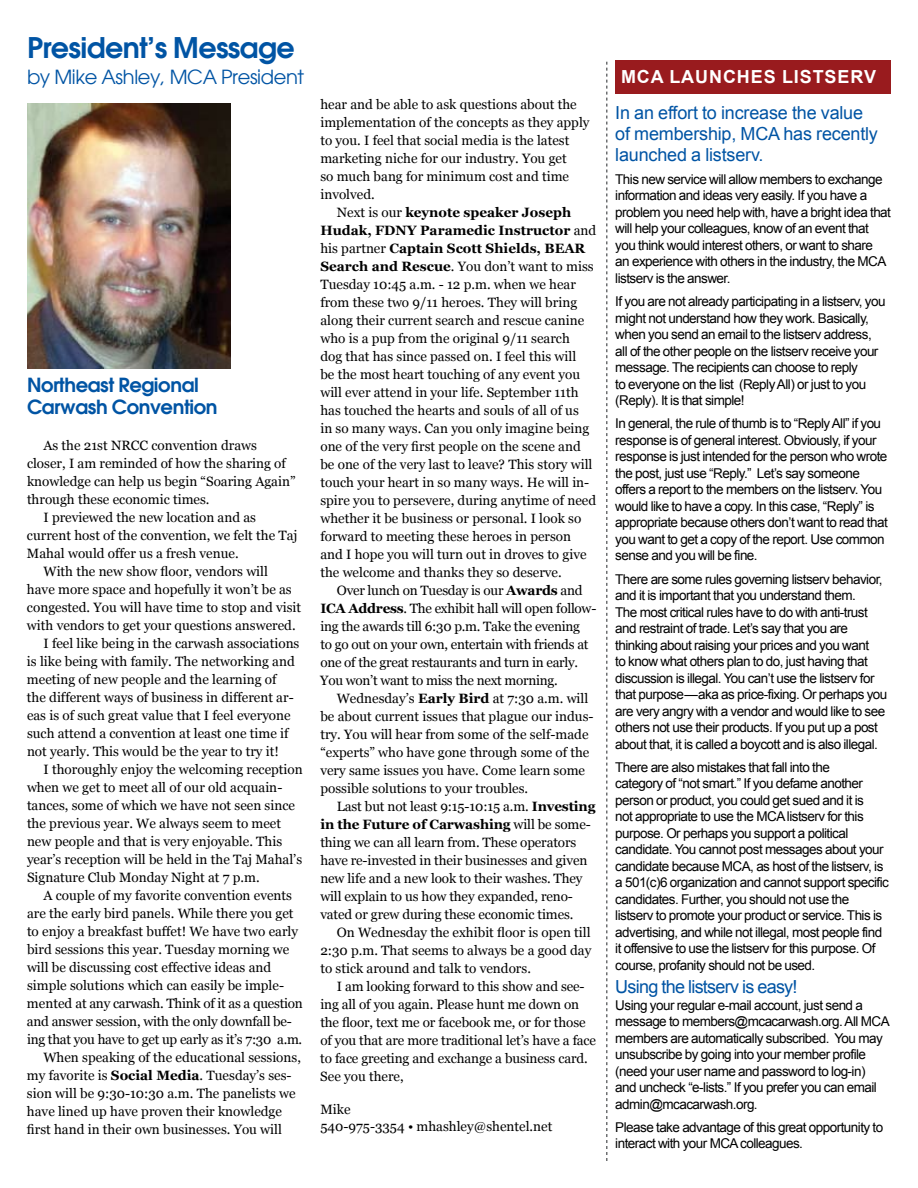
<style>
.page{position:relative;width:918px;height:1188px;background:#fff}
.page>*{position:absolute;margin:0;border:0;box-sizing:border-box;transform-origin:0 0}
.t1{font:600 28.5px "Avant Garde";letter-spacing:-.02em;color:#0054a4}
.t2{font:600 19.5px/22.5px "Avant Garde";letter-spacing:-.02em;color:#0054a4}
.t3{font:19.5px "Avant Garde";letter-spacing:-.02em;color:#0054a4}
.t4{font:18px/21px "Arial";letter-spacing:-.01em;color:#0054a4}
.t5{font:700 18px "Arial";letter-spacing:.05em;color:#fff}
.t6{font:13.5px/18px "Georgia";color:#000}
.t7{font:13.5px/16.5px "Arial";letter-spacing:-.04em;color:#000}
.t8{font:13.5px/18px "Georgia";letter-spacing:-.02em;color:#000}
.s1{font-weight:700}
</style>
<div class="page">
<svg style="left:606px;top:62px;width:2px;height:1099px"></svg>
<div style="left:615px;top:61px;width:275px;height:33px;background:#991b1e"></div>
<img style="left:27px;top:103px;width:203px;height:265px">
<h1 class="t1" style="left:27px;top:29px;width:269px">President’s Message</h1>
<h2 class="t3" style="left:27px;top:65px;width:279px">by Mike Ashley, MCA President</h2>
<h2 class="t2" style="left:27px;top:373px;width:192px">Northeast Regional<br>Carwash Convention</h2>
<p class="t6" style="left:43px;top:436px;width:215px">As the 21st NRCC convention draws</p>
<p class="t6" style="left:27px;top:454px;width:260px">closer, I am reminded of how the sharing of</p>
<p class="t6" style="left:27px;top:472px;width:270px">knowledge can help us begin “Soaring Again”</p>
<p class="t6" style="left:27px;top:490px;width:184px">through these economic times.</p>
<p class="t6" style="left:43px;top:508px;width:214px">I previewed the new location and as</p>
<p class="t6" style="left:27px;top:526px;width:272px">current host of the convention, we felt the Taj</p>
<p class="t6" style="left:27px;top:544px;width:213px">Mahal would offer us a fresh venue.</p>
<p class="t6" style="left:43px;top:562px;width:226px">With the new show floor, vendors will</p>
<p class="t6" style="left:27px;top:580px;width:266px">have more space and hopefully it won’t be as</p>
<p class="t6" style="left:27px;top:598px;width:276px">congested. You will have time to stop and visit</p>
<p class="t6" style="left:27px;top:616px;width:270px">with vendors to get your questions answered.</p>
<p class="t6" style="left:43px;top:634px;width:258px">I feel like being in the carwash associations</p>
<p class="t6" style="left:27px;top:652px;width:269px">is like being with family. The networking and</p>
<p class="t6" style="left:27px;top:670px;width:251px">meeting of new people and the learning of</p>
<p class="t6" style="left:27px;top:688px;width:268px">the different ways of business in different ar-</p>
<p class="t6" style="left:27px;top:706px;width:265px">eas is of such great value that I feel everyone</p>
<p class="t6" style="left:27px;top:724px;width:263px">such attend a convention at least one time if</p>
<p class="t6" style="left:27px;top:742px;width:253px">not yearly. This would be the year to try it!</p>
<p class="t6" style="left:44px;top:760px;width:261px">I thoroughly enjoy the welcoming reception</p>
<p class="t6" style="left:27px;top:778px;width:257px">when we get to meet all of our old acquain-</p>
<p class="t6" style="left:27px;top:796px;width:270px">tances, some of which we have not seen since</p>
<p class="t6" style="left:27px;top:814px;width:256px">the previous year. We always seem to meet</p>
<p class="t6" style="left:27px;top:832px;width:257px">new people and that is very enjoyable. This</p>
<p class="t6" style="left:27px;top:850px;width:277px">year’s reception will be held in the Taj Mahal’s</p>
<p class="t6" style="left:27px;top:868px;width:234px">Signature Club Monday Night at 7 p.m.</p>
<p class="t6" style="left:44px;top:886px;width:250px">A couple of my favorite convention events</p>
<p class="t6" style="left:27px;top:904px;width:268px">are the early bird panels. While there you get</p>
<p class="t6" style="left:27px;top:922px;width:273px">to enjoy a breakfast buffet! We have two early</p>
<p class="t6" style="left:27px;top:940px;width:264px">bird sessions this year. Tuesday morning we</p>
<p class="t6" style="left:27px;top:958px;width:246px">will be discussing cost effective ideas and</p>
<p class="t6" style="left:27px;top:976px;width:259px">simple solutions which can easily be imple-</p>
<p class="t8" style="left:27px;top:994px;width:277px">mented at any carwash. Think of it as a question</p>
<p class="t8" style="left:27px;top:1012px;width:266px">and answer session, with the only downfall be-</p>
<p class="t8" style="left:27px;top:1030px;width:277px">ing that you have to get up early as it’s 7:30 a.m.</p>
<p class="t6" style="left:43px;top:1048px;width:259px">When speaking of the educational sessions,</p>
<p class="t6" style="left:27px;top:1066px;width:266px">my favorite is <span class="s1">Social Media</span>. Tuesday’s ses-</p>
<p class="t6" style="left:27px;top:1084px;width:270px">sion will be 9:30-10:30 a.m. The panelists we</p>
<p class="t6" style="left:27px;top:1102px;width:257px">have lined up have proven their knowledge</p>
<p class="t6" style="left:27px;top:1120px;width:256px">first hand in their own businesses. You will</p>
<p class="t6" style="left:320px;top:96px;width:271px">hear and be able to ask questions about the implementation of the concepts as they apply to you. I feel that social media is the latest marketing niche for our industry. You get<br>so much bang for minimum cost and time involved.</p>
<p class="t6" style="left:320px;top:204px;width:277px;text-indent:16px">Next is our <span class="s1">keynote speaker Joseph Hudak, FDNY Paramedic Instructor</span> and his partner <span class="s1">Captain Scott Shields, BEAR Search and Rescue</span>. You don’t want to miss Tuesday 10:45 a.m. - 12 p.m. when we hear from these two 9/11 heroes. They will bring along their current search and rescue canine who is a pup from the original 9/11 search<br>dog that has since passed on. I feel this will<br>be the most heart touching of any event you will ever attend in your life. September 11th has touched the hearts and souls of all of us<br>in so many ways. Can you only imagine being one of the very first people on the scene and be one of the very last to leave? This story will touch your heart in so many ways. He will in&shy;spire you to persevere, during anytime of need whether it be business or personal. I look so forward to meeting these heroes in person and I hope you will turn out in droves to give the welcome and thanks they so deserve.</p>
<p class="t8" style="left:320px;top:581px;width:278px;text-indent:17px">Over lunch on Tuesday is our <span class="s1">Awards</span> and <span class="s1">ICA Address</span>. The exhibit hall will open follow&shy;ing the awards till 6:30 p.m. Take the evening<br>to go out on your own, entertain with friends at one of the great restaurants and turn in early.<br>You won’t want to miss the next morning.</p>
<p class="t6" style="left:320px;top:690px;width:275px;text-indent:16px">Wednesday’s <span class="s1">Early Bird</span> at 7:30 a.m. will be about current issues that plague our indus&shy;try. You will hear from some of the self-made “experts” who have gone through some of the very same issues you have. Come learn some possible solutions to your troubles.</p>
<p class="t6" style="left:320px;top:797px;width:277px;text-indent:17px">Last but not least 9:15-10:15 a.m. <span class="s1">Investing in the Future of Carwashing</span> will be some&shy;thing we can all learn from. These operators have re-invested in their businesses and given new life and a new look to their washes. They will explain to us how they expanded, reno&shy;vated or grew during these economic times.</p>
<p class="t6" style="left:320px;top:924px;width:273px;text-align:justify;text-indent:16px">On Wednesday the exhibit floor is open till 2:30 p.m. That seems to always be a good day to stick around and talk to vendors.</p>
<p class="t6" style="left:320px;top:977px;width:277px;text-indent:17px">I am looking forward to this show and see&shy;ing all of you again. Please hunt me down on the floor, text me or facebook me, or for those of you that are more traditional let’s have a face to face greeting and exchange a business card.<br>See you there,</p>
<p class="t6" style="left:320px;top:1101px;width:233px;line-height:16.5px">Mike<br>540-975-3354 • mhashley@shentel.net</p>
<h3 class="t5" style="left:621px;top:65px;width:257px">MCA LAUNCH ES LISTSERV</h3>
<h3 class="t4" style="left:615px;top:102px;width:264px">I n an effort to increase the value of membership, MCA has recently launched a listserv.</h3>
<p class="t7" style="left:615px;top:171px;width:277px">This new service will allow members to exchange information and ideas very easily. If you have a problem you need help with, have a bright idea that will help your colleagues, know of an event that you think would interest others, or want to share<br>an experience with others in the industry, the MCA listserv is the answer.</p>
<p class="t7" style="left:615px;top:293px;width:272px">If you are not already participating in a listserv, you might not understand how they work. Basically, when you send an email to the listserv address, all of the other people on the listserv receive your message. The recipients can choose to reply<br>to everyone on the list (Reply All) or just to you (Reply). It is that simple!</p>
<p class="t7" style="left:615px;top:415px;width:274px">I n general, the rule of thumb is to “Reply All” if you response is of general interest. Obviously, if your response is just intended for the person who wrote the post, just use “Reply.” Let’s say someone offers a report to the members on the listserv. You would like to have a copy. I n this case, “Reply” is appropriate because others don’t want to read that you want to get a copy of the report. Use common sense and you will be fine.</p>
<p class="t7" style="left:615px;top:571px;width:274px">There are some rules governing listserv behavior, and it is important that you understand them.<br>The most critical rules have to do with anti-trust and restraint of trade. Let’s say that you are thinking about raising your prices and you want<br>to know what others plan to do, just having that discussion is illegal. You can’t use the listserv for that purpose—aka as price-fixing. Or perhaps you are very angry with a vendor and would like to see others not use their products. If you put up a post about that, it is called a boycott and is also illegal.</p>
<p class="t7" style="left:615px;top:759px;width:275px">There are also mistakes that fall into the<br>category of “not smart.” If you defame another person or product, you could get sued and it is<br>not appropriate to use the MCA listserv for this purpose. Or perhaps you support a political candidate. You cannot post messages about your candidate because MCA, as host of the listserv, is a 501(c)6 organization and cannot support specific candidates. Further, you should not use the listserv to promote your product or service. This is advertising, and while not illegal, most people find it offensive to use the listserv for this purpose. Of course, profanity should not be used.</p>
<h3 class="t4" style="left:615px;top:976px;width:184px">Using the listserv is easy!</h3>
<p class="t7" style="left:615px;top:997px;width:276px">Using your regular e-mail account, just send a message to members@mcacarwash.org. All MCA members are automatically subscribed. You may unsubscribe by going into your member profile (need your user name and password to log-in) and uncheck “e-lists.” If you prefer you can email admin@mcacarwash.org.</p>
<p class="t7" style="left:615px;top:1119px;width:270px">Please take advantage of this great opportunity to interact with your MCA colleagues.</p>
</div>
